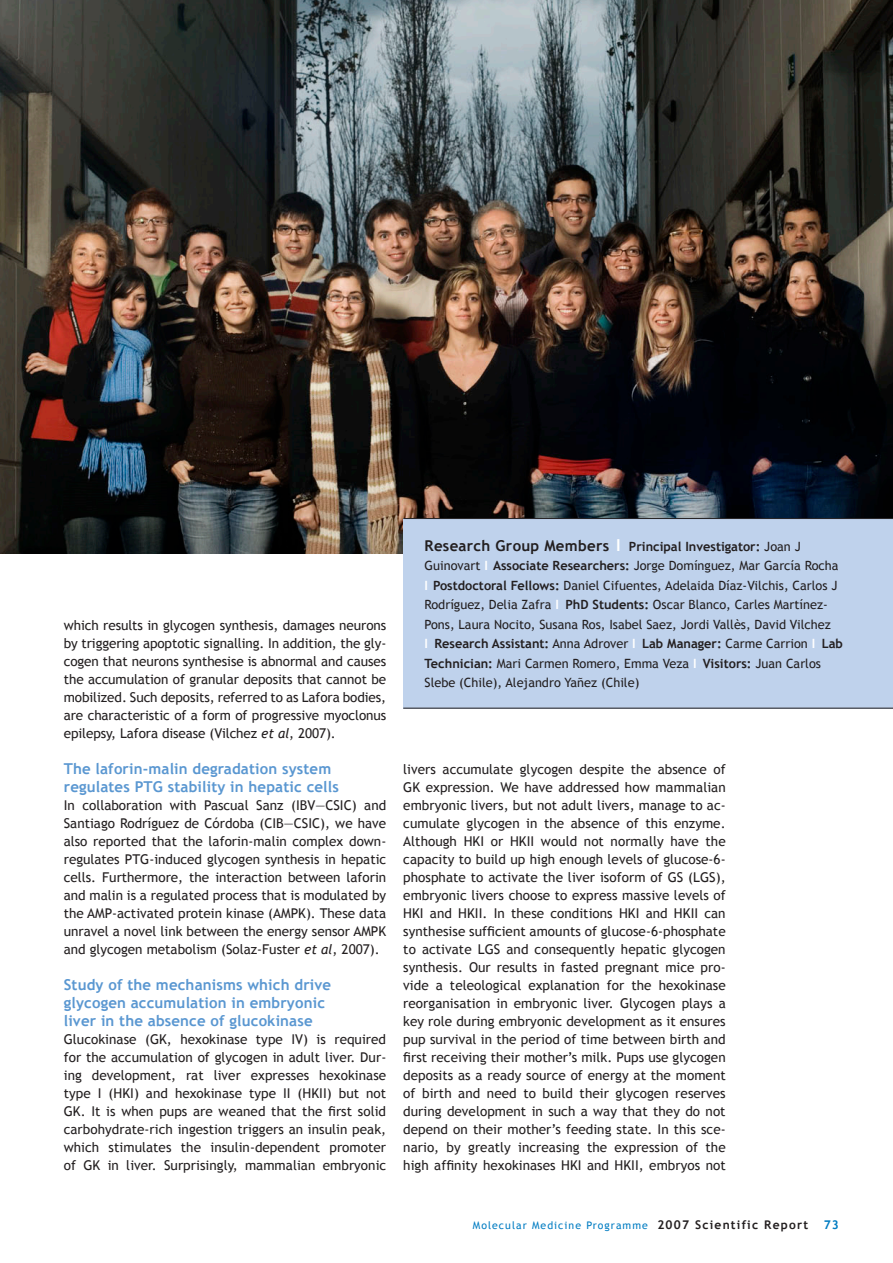
<style>
.page{position:relative;width:893px;height:1263px;background:#fff}
.page>*{position:absolute;margin:0;border:0;box-sizing:border-box;transform-origin:0 0}
.subhead{font:700 15px/18px "Trebuchet MS";letter-spacing:.01em;color:#5a97d1}
.copy{font:13.5px/18px "Trebuchet MS";color:#231f20;text-align:justify}
.members{font:12.75px/19.5px "Trebuchet MS";color:#231f20}
.t1{font:700 12px "Trebuchet MS";color:#007cc2}
.t2{font:10.5px "Trebuchet MS";letter-spacing:.1em;color:#007cc2}
.s1{font-style:italic}
.s2{font-weight:700;font-size:15px}
.s3{font-weight:700;font-size:16.5px;color:#fff}
.s4{font-weight:700}
.s5{font-weight:700;color:#fff}
.s6{font-weight:700;font-size:12px;color:#231f20}
</style>
<div class="page">
<img style="left:0;top:0;width:893px;height:554px">
<div style="left:403px;top:518px;width:490px;height:190px;background:#bfd2ec"></div>
<hr style="left:403px;top:708px;width:490px;height:1px;background:#231f20">
<hr style="left:403px;top:518px;width:490px;height:1px;background:#231f20">
<p class="copy" style="left:64px;top:616px;width:324px">which results in glycogen synthesis, damages neurons by triggering apoptotic signalling. In addition, the gly&shy;cogen that neurons synthesise is abnormal and causes the accumulation of granular deposits that cannot be mobilized. Such deposits, referred to as Lafora bodies, are characteristic of a form of progressive myoclonus epilepsy, Lafora disease (Vilchez <span class="s1">et al</span>, 2007).</p>
<p class="subhead" style="left:64px;top:760px;width:277px">The laforin-malin degradation system regulates PTG stability in hepatic cells</p>
<p class="copy" style="left:64px;top:796px;width:324px">In collaboration with Pascual Sanz (IBV—CSIC) and Santiago Rodríguez de Córdoba (CIB—CSIC), we have also reported that the laforin-malin complex down&shy;regulates PTG-induced glycogen synthesis in hepatic cells. Furthermore, the interaction between laforin and malin is a regulated process that is modulated by the AMP-activated protein kinase (AMPK). These data unravel a novel link between the energy sensor AMPK and glycogen metabolism (Solaz-Fuster <span class="s1">et al</span>, 2007).</p>
<p class="subhead" style="left:64px;top:976px;width:269px">Study of the mechanisms which drive glycogen accumulation in embryonic liver in the absence of glucokinase</p>
<p class="copy" style="left:64px;top:1030px;width:324px">Glucokinase (GK, hexokinase type IV) is required for the accumulation of glycogen in adult liver. Dur&shy;ing development, rat liver expresses hexokinase type I (HKI) and hexokinase type II (HKII) but not GK. It is when pups are weaned that the first solid carbohydrate-rich ingestion triggers an insulin peak, which stimulates the insulin-dependent promoter of GK in liver. Surprisingly, mammalian embryonic</p>
<p class="members" style="left:424px;top:537px;width:420px"><span class="s2">Research Group Members</span> <span class="s3">I</span> <span class="s4">Principal Investigator:</span> Joan J Guinovart <span class="s5">I</span> <span class="s4">Associate Researchers:</span> Jorge Domínguez, Mar García Rocha <span class="s5">I</span> <span class="s4">Postdoctoral Fellows:</span> Daniel Cifuentes, Adelaida Díaz-Vilchis, Carlos J Rodríguez, Delia Zafra <span class="s5">I</span> <span class="s4">PhD Students:</span> Oscar Blanco, Carles Martínez-Pons, Laura Nocito, Susana Ros, Isabel Saez, Jordi Vallès, David Vilchez<br><span class="s5">I</span> <span class="s4">Research Assistant:</span> Anna Adrover <span class="s5">I</span> <span class="s4">Lab Manager:</span> Carme Carrion <span class="s5">I</span> <span class="s4">Lab Technician:</span> Mari Carmen Romero, Emma Veza <span class="s5">I</span> <span class="s4">Visitors:</span> Juan Carlos Slebe (Chile), Alejandro Yañez (Chile)</p>
<p class="copy" style="left:403px;top:760px;width:324px">livers accumulate glycogen despite the absence of GK expression. We have addressed how mammalian embryonic livers, but not adult livers, manage to ac&shy;cumulate glycogen in the absence of this enzyme.<br>Although HKI or HKII would not normally have the capacity to build up high enough levels of glucose-6- phosphate to activate the liver isoform of GS (LGS), embryonic livers choose to express massive levels of HKI and HKII. In these conditions HKI and HKII can synthesise sufficient amounts of glucose-6-phosphate to activate LGS and consequently hepatic glycogen synthesis. Our results in fasted pregnant mice pro&shy;vide a teleological explanation for the hexokinase reorganisation in embryonic liver. Glycogen plays a key role during embryonic development as it ensures pup survival in the period of time between birth and first receiving their mother’s milk. Pups use glycogen deposits as a ready source of energy at the moment of birth and need to build their glycogen reserves during development in such a way that they do not depend on their mother’s feeding state. In this sce&shy;nario, by greatly increasing the expression of the high affinity hexokinases HKI and HKII, embryos not</p>
<p class="t2" style="left:473px;top:1219px;width:337px">Molecular Medicine Programme <span class="s6">2007 Scientific Report</span></p>
<p class="t1" style="left:824px;top:1217px;width:17px">73</p>
</div>
